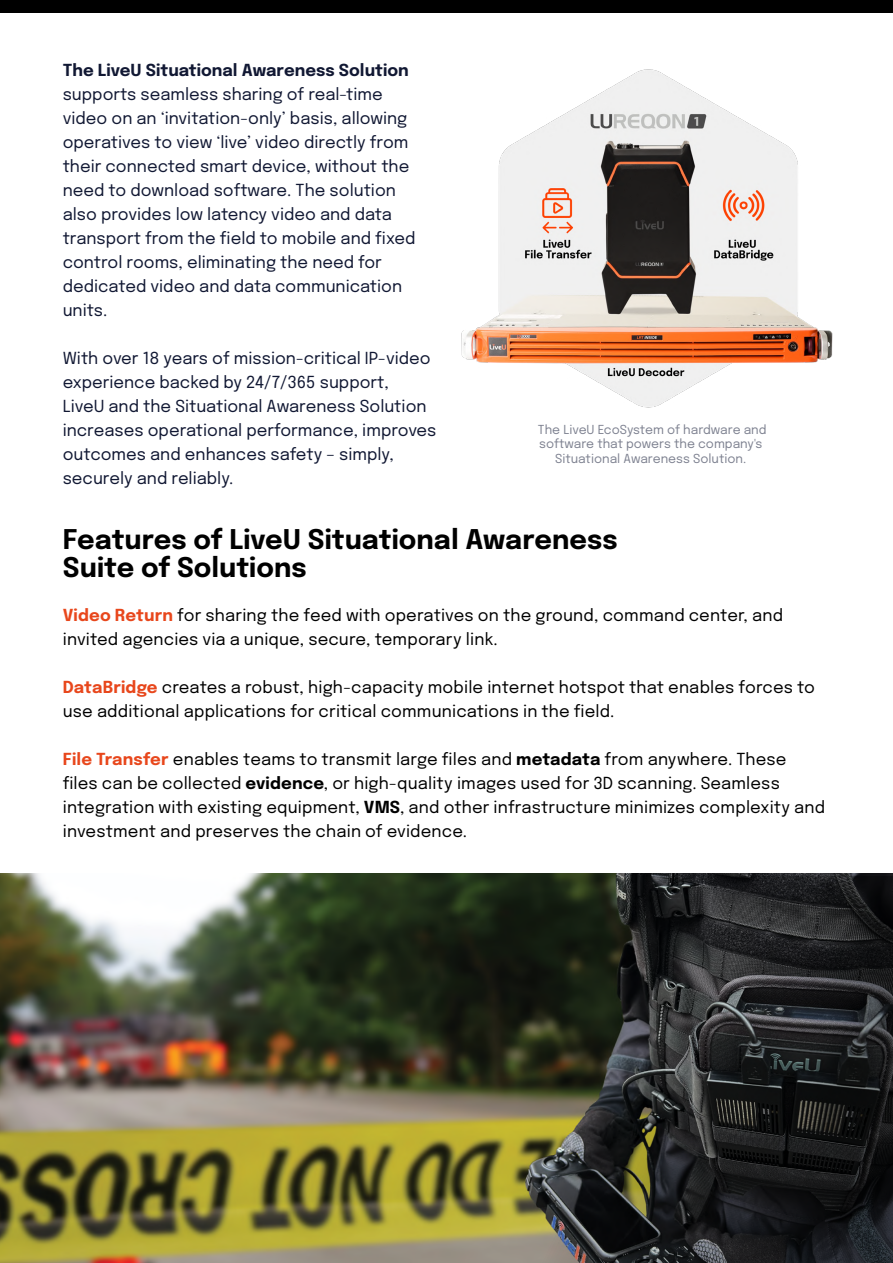
<style>
.page{position:relative;width:893px;height:1263px;background:#fff}
.page>*{position:absolute;margin:0;border:0;box-sizing:border-box;transform-origin:0 0}
.t1{font:700 27px/28.5px "Epilogue";color:#000}
.t2{font:16.5px/24px "Epilogue";color:#111833}
.t3{font:16.5px/24px "Epilogue";letter-spacing:.01em;color:#000}
.t4{font:700 16.5px "Epilogue";color:#111833}
.t5{font:12.3px/14.9px "Epilogue";color:#111833;text-align:center}
.s1{font-weight:700;color:#e8471c}
.s2{font-weight:700}
</style>
<div class="page">
<div style="left:0;top:0;width:893px;height:13px;background:#000"></div>
<img style="left:461px;top:69px;width:372px;height:339px">
<img style="left:0;top:876px;width:893px;height:387px">
<p class="t4" style="left:63px;top:58px;width:348px">The LiveU Situational Awareness Solution</p>
<p class="t2" style="left:63px;top:81px;width:354px">supports seamless sharing of real-time video on an ‘invitation-only’ basis, allowing operatives to view ‘live’ video directly from their connected smart device, without the need to download software. The solution also provides low latency video and data transport from the field to mobile and fixed control rooms, eliminating the need for dedicated video and data communication units.</p>
<p class="t2" style="left:63px;top:345px;width:375px">With over 18 years of mission-critical IP-video experience backed by 24/7/365 support,<br>LiveU and the Situational Awareness Solution increases operational performance, improves outcomes and enhances safety – simply, securely and reliably.</p>
<p class="t5" style="left:538px;top:421px;width:230px">The LiveU EcoSystem of hardware and software that powers the companys'<br>Situational Awareness Solution.</p>
<h1 class="t1" style="left:63px;top:523px;width:556px">Features of LiveU Situational Awareness<br>Suite of Solutions</h1>
<p class="t3" style="left:63px;top:602px;width:722px"><span class="s1">Video Return</span> for sharing the feed with operatives on the ground, command center, and invited agencies via a unique, secure, temporary link.</p>
<p class="t3" style="left:63px;top:674px;width:754px"><span class="s1">DataBridge</span> creates a robust, high-capacity mobile internet hotspot that enables forces to use additional applications for critical communications in the field.</p>
<p class="t3" style="left:63px;top:746px;width:764px"><span class="s1">File Transfer</span> enables teams to transmit large files and <span class="s2">metadata</span> from anywhere. These files can be collected <span class="s2">evidence</span>, or high-quality images used for D3 scanning. Seamless integration with existing equipment, <span class="s2">VMS</span>, and other infrastructure minimizes complexity and investment and preserves the chain of evidence.</p>
</div>
